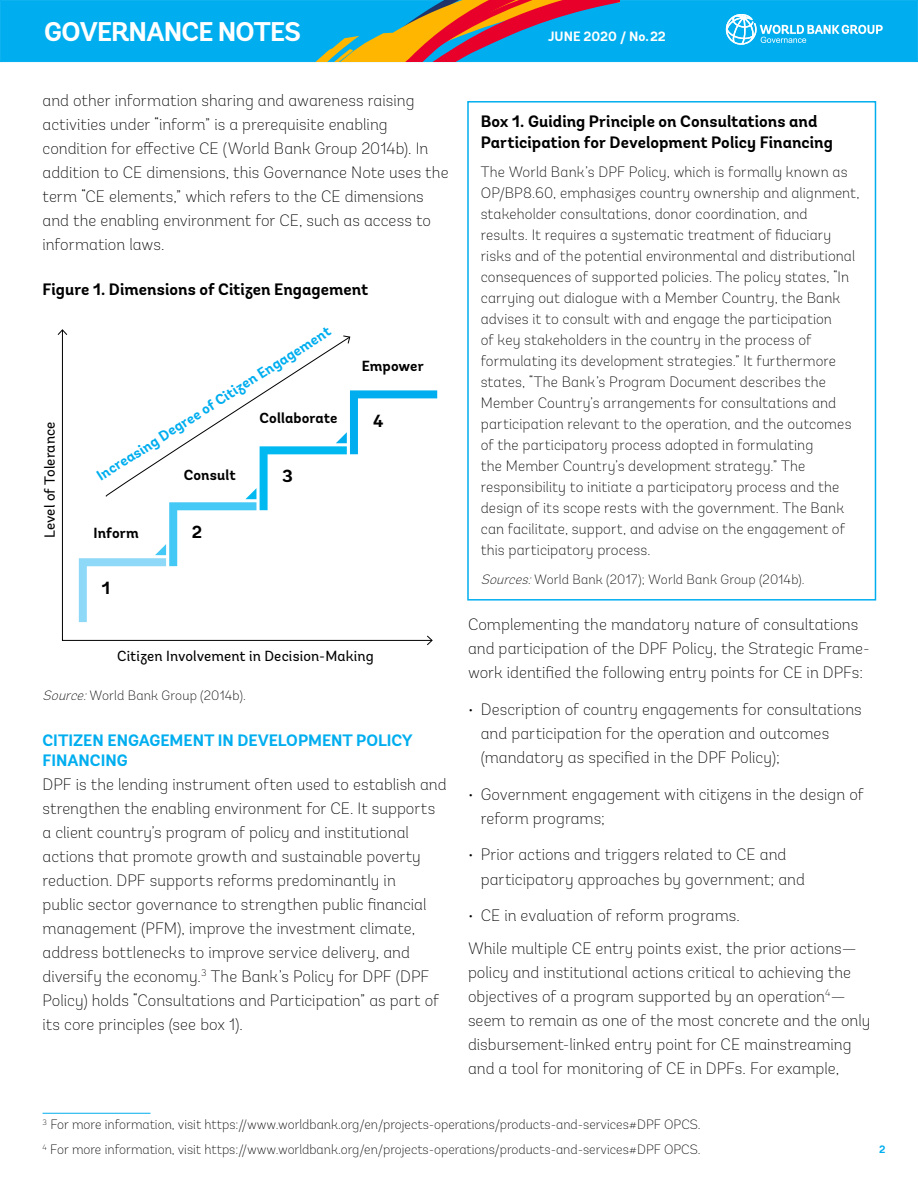
<style>
.page{position:relative;width:918px;height:1188px;background:#fff}
.page>*{position:absolute;margin:0;border:0;box-sizing:border-box;transform-origin:0 0}
.t1{font:700 27px "Andes";letter-spacing:-.03em;color:#fff}
.t2{font:700 17.55px "Andes";color:#000}
.t3{font:200 16.5px/24px "Andes";color:#000}
.t4{font:700 16.5px/21px "Andes";color:#000}
.t5{font:700 16.5px/19.5px "Andes";color:#00aeef}
.t6{font:200 15px/21px "Andes";letter-spacing:.01em;color:#000}
.t7{font:14.55px "Andes";letter-spacing:.005em;color:#000}
.t8{font:700 14.55px "Andes";color:#00aeef}
.t9{font:700 14.55px "Andes";letter-spacing:.005em;color:#000}
.t10{font:200 13.5px/24.8px "Andes";color:#000}
.t11{font:700 13.5px "Andes";color:#fff}
.t12{font:700 10.8px "Andes";color:#00aeef}
.s1{font-style:italic}
</style>
<div class="page">
<div style="left:0;top:0;width:918px;height:62px;background:#00aeef;border:1px solid #00aeef"></div>
<svg style="left:286px;top:0;width:333px;height:62px"></svg>
<svg style="left:726px;top:14px;width:157px;height:31px"></svg>
<hr style="left:43px;top:1113px;width:108px;height:1px;background:#00aeef">
<div style="left:467px;top:101px;width:409px;height:500px;border:2px solid #00aeef"></div>
<svg style="left:62px;top:334px;width:365px;height:307px"></svg>
<svg style="left:57px;top:329px;width:10px;height:6px"></svg>
<svg style="left:427px;top:635px;width:6px;height:10px"></svg>
<svg style="left:79px;top:336px;width:358px;height:286px"></svg>
<h1 class="t1" style="left:44px;top:15px;width:258px">GOVERNANCE NOTES</h1>
<p class="t11" style="left:548px;top:28px;width:119px">JUNE 2020 / No.22</p>
<p class="t3" style="left:43px;top:88px;width:408px">and other information sharing and awareness raising activities under “inform” is a prerequisite enabling condition for effective CE (World Bank Group 2014b). In addition to CE dimensions, this Governance Note uses the term “CE elements,” which refers to the CE dimensions and the enabling environment for CE, such as access to information laws.</p>
<p class="t4" style="left:43px;top:279px;width:327px">Figure 1. Dimensions of Citizen Engagement</p>
<p class="t7" style="left:41px;top:538px;width:118px;rotate:-90deg">Level of Tolerance</p>
<p class="t8" style="left:93px;top:468px;width:276px;rotate:-32deg">Increasing Degree of Citizen Engagement</p>
<p class="t9" style="left:260px;top:409px;width:80px">Collaborate</p>
<p class="t9" style="left:184px;top:466px;width:53px">Consult</p>
<p class="t2" style="left:282px;top:465px;width:12px">3</p>
<p class="t9" style="left:93px;top:524px;width:47px">Inform</p>
<p class="t2" style="left:102px;top:577px;width:10px">1</p>
<p class="t2" style="left:192px;top:521px;width:12px">2</p>
<p class="t9" style="left:362px;top:357px;width:64px">Empower</p>
<p class="t2" style="left:373px;top:410px;width:12px">4</p>
<p class="t7" style="left:117px;top:647px;width:258px">Citizen Involvement in Decision-Making</p>
<p class="t10" style="left:43px;top:683px;width:205px"><span class="s1">Source:</span>World Bank Group (2014b).</p>
<p class="t5" style="left:43px;top:731px;width:372px">CITIZEN ENGAGEMENT IN DEVELOPMENT POLICY<br>FINANCING</p>
<p class="t3" style="left:43px;top:772px;width:406px">DPF is the lending instrument often used to establish and strengthen the enabling environment for CE. It supports a client country’s program of policy and institutional actions that promote growth and sustainable poverty reduction. DPF supports reforms predominantly in<br>public sector governance to strengthen public financial management (PFM), improve the investment climate, address bottlenecks to improve service delivery, and diversify the economy.<sup>3</sup> The Bank’s Policy for DPF (DPF Policy) holds “Consultations and Participation” as part of its core principles (see box 1).</p>
<p class="t4" style="left:481px;top:111px;width:354px">Box 1. Guiding Principle on Consultations and<br>Participation for Development Policy Financing</p>
<p class="t6" style="left:481px;top:162px;width:380px">The World Bank’s DPF Policy, which is formally known as OP/BP8.60, emphasizes country ownership and alignment, stakeholder consultations, donor coordination, and<br>results. It requires a systematic treatment of fiduciary risks and of the potential environmental and distributional consequences of supported policies. The policy states, “In carrying out dialogue with a Member Country, the Bank advises it to consult with and engage the participation<br>of key stakeholders in the country in the process of formulating its development strategies.” It furthermore states, “The Bank’s Program Document describes the Member Country’s arrangements for consultations and participation relevant to the operation, and the outcomes of the participatory process adopted in formulating<br>the Member Country’s development strategy.” The responsibility to initiate a participatory process and the design of its scope rests with the government. The Bank can facilitate, support, and advise on the engagement of this participatory process.</p>
<p class="t10" style="left:481px;top:567px;width:325px"><span class="s1">Sources:</span>World Bank (2017); World Bank Group (2014b).</p>
<p class="t3" style="left:468px;top:613px;width:403px">Complementing the mandatory nature of consultations and participation of the DPF Policy, the Strategic Frame&shy;work identified the following entry points for CE in DPFs:</p>
<p class="t3" style="left:481px;top:697px;width:382px;text-indent:-13px">• Description of country engagements for consultations and participation for the operation and outcomes (mandatory as specified in the DPF Policy);</p>
<p class="t3" style="left:481px;top:782px;width:384px;text-indent:-13px">• Government engagement with citizens in the design of reform programs;</p>
<p class="t3" style="left:481px;top:843px;width:326px;text-indent:-13px">• Prior actions and triggers related to CE and participatory approaches by government; and</p>
<p class="t3" style="left:468px;top:899px;width:390px;line-height:32.5px">• CE in evaluation of reform programs.<br>While multiple CE entry points exist, the prior actions—</p>
<p class="t3" style="left:468px;top:960px;width:404px">policy and institutional actions critical to achieving the objectives of a program supported by an operation<sup>4</sup>— seem to remain as one of the most concrete and the only disbursement-linked entry point for CE mainstreaming and a tool for monitoring of CE in DPFs. For example,</p>
<p class="t10" style="left:43px;top:1112px;width:660px"><sup>3</sup> For more information, visit https://www.worldbank.org/en/projects-operations/products-and-services#DPF OPCS.<br><sup>4</sup> For more information, visit https://www.worldbank.org/en/projects-operations/products-and-services#DPF OPCS.</p>
<p class="t12" style="left:879px;top:1143px;width:8px">2</p>
</div>
